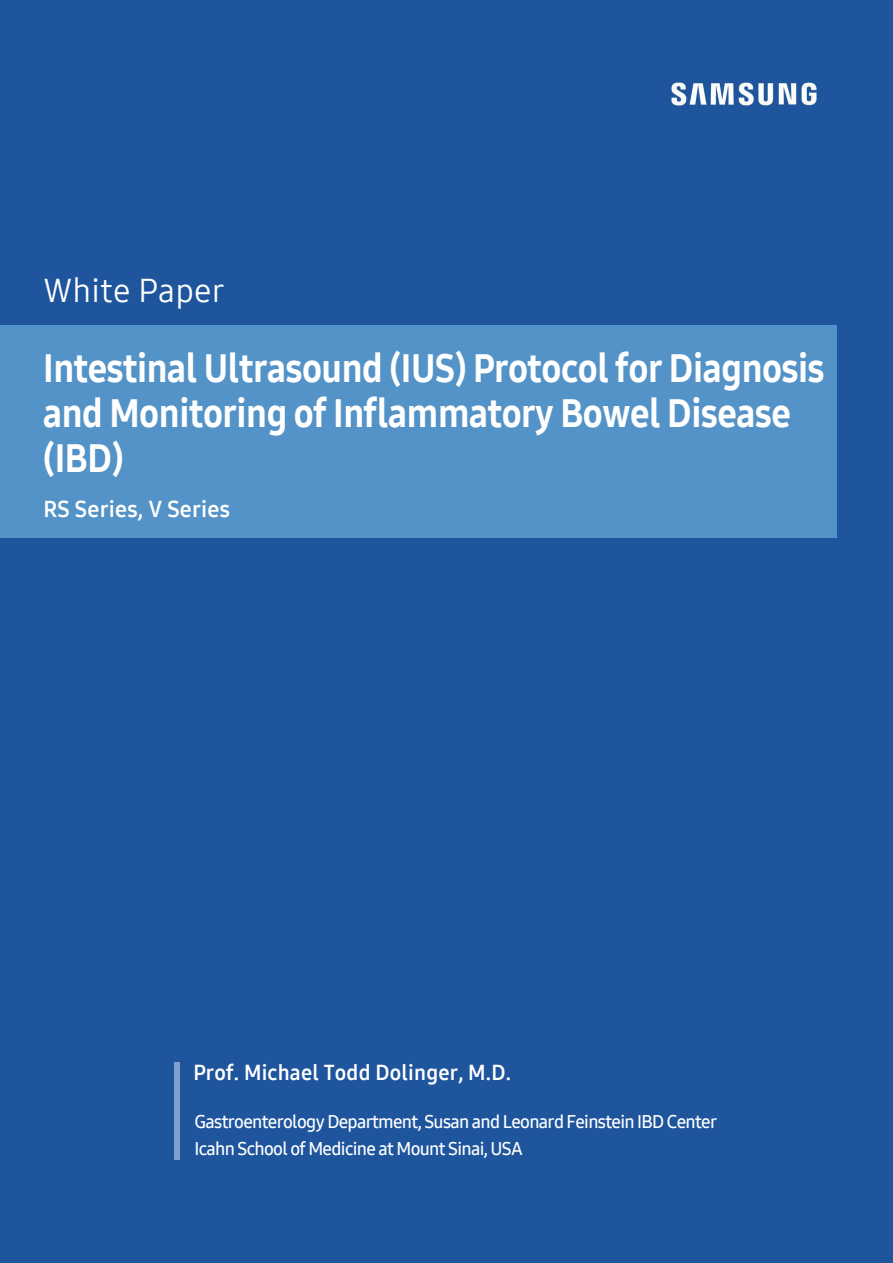
<style>
.page{position:relative;width:893px;height:1263px;background:#1e559d}
.page>*{position:absolute;margin:0;border:0;box-sizing:border-box;transform-origin:0 0}
.t1{font:39.45px/45px "Samsung One 800";letter-spacing:-.01em;color:#fff;scale:.92 1}
.t2{font:33px "Samsung One 400";letter-spacing:.01em;color:#fff}
.t3{font:22.5px "Samsung One 700";letter-spacing:.01em;color:#fff}
.t4{font:21.15px "Samsung One 700";letter-spacing:.01em;color:#fff}
.t5{font:18px/27px "Samsung One 600";letter-spacing:-.04em;color:#fff}
</style>
<div class="page">
<div style="left:0;top:325px;width:836px;height:213px;background:#5493c7"></div>
<div style="left:174px;top:1062px;width:6px;height:98px;background:#81a0cf"></div>
<img style="left:671px;top:83px;width:145px;height:23px">
<h2 class="t2" style="left:43px;top:268px;width:183px">White Paper</h2>
<h1 class="t1" style="left:43px;top:345px;width:851px">Intestinal Ultrasound (IUS) Protocol for Diagnosis and Monitoring of Inflammatory Bowel Disease (IBD)</h1>
<p class="t3" style="left:43px;top:494px;width:188px">RS Series, V Series</p>
<p class="t4" style="left:193px;top:1058px;width:319px">Prof. Michael Todd Dolinger, M.D.</p>
<p class="t5" style="left:194px;top:1108px;width:524px">Gastroenterology Department, Susan and Leonard Feinstein IBD Center<br>Icahn School of Medicine at Mount Sinai, USA</p>
</div>
